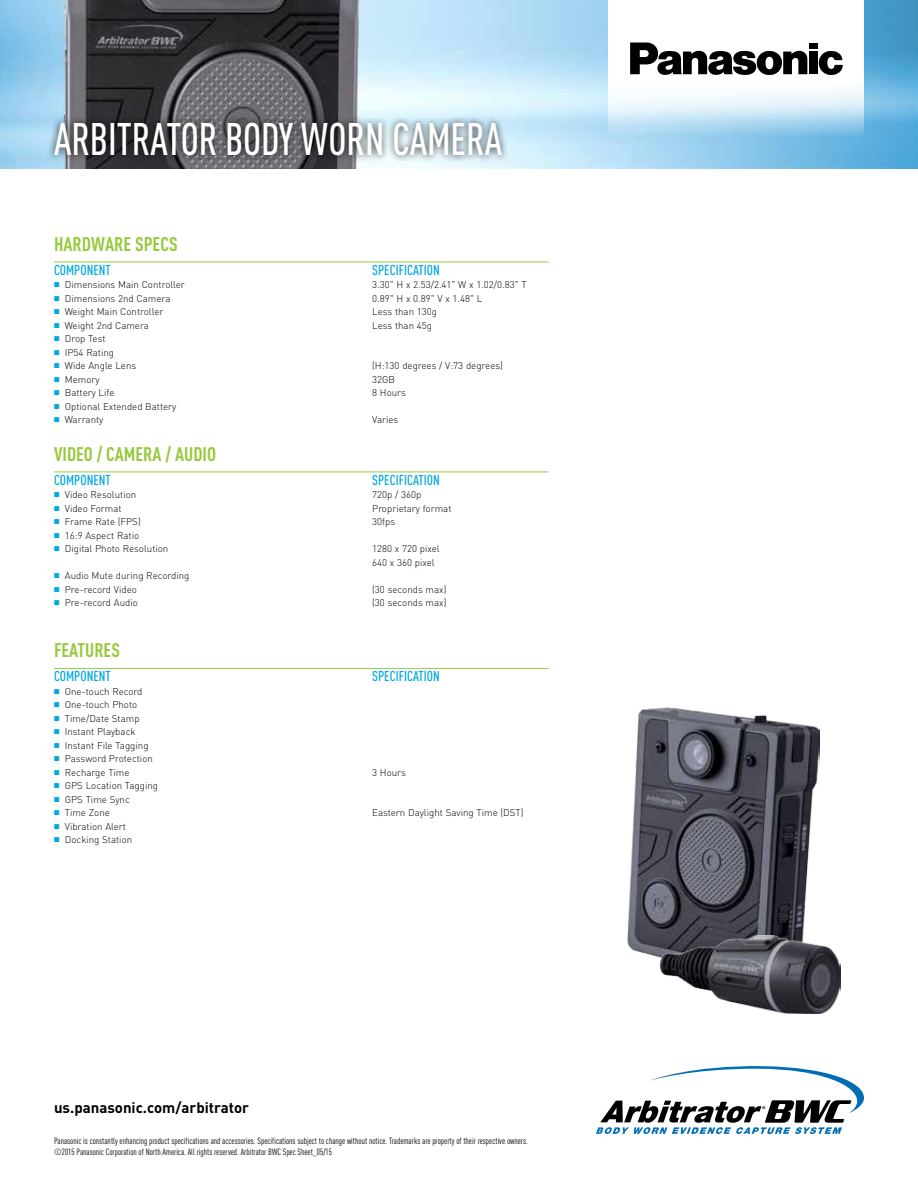
<style>
.page{position:relative;width:918px;height:1188px;background:#fff}
.page>*{position:absolute;margin:0;border:0;box-sizing:border-box;transform-origin:0 0}
.t1{font:500 45px "DIN Cond";color:#fff;scale:.91 1}
.t2{font:700 19.5px "DIN Cond";color:#97c93d}
.t3{font:700 15px "DIN";color:#000}
.t4{font:500 14.1px "DIN Cond";color:#00a8e1}
.t5{font:300 9.75px/13.5px "DIN";color:#000}
.t6{font:9px/10.5px "DIN Cond";color:#000}
.s1{color:#00a8e1}
</style>
<div class="page">
<img style="left:0;top:0;width:918px;height:169px">
<hr style="left:54px;top:262px;width:495px;height:1px;background:#97c93d">
<hr style="left:54px;top:471px;width:495px;height:1px;background:#97c93d">
<hr style="left:54px;top:668px;width:495px;height:1px;background:#97c93d">
<svg style="left:609px;top:0;width:255px;height:138px"></svg>
<svg style="left:819px;top:51px;width:24px;height:24px"></svg>
<div style="left:809px;top:43px;width:9px;height:5px;background:#000"></div>
<div style="left:809px;top:52px;width:9px;height:22px;background:#000"></div>
<svg style="left:630px;top:43px;width:177px;height:32px"></svg>
<div style="left:46px;top:115px;width:464px;height:48px;background:#000;opacity:.79"></div>
<img style="left:627px;top:707px;width:192px;height:264px">
<img style="left:661px;top:936px;width:179px;height:78px">
<svg style="left:596px;top:1066px;width:268px;height:68px"></svg>
<h1 class="t1" style="left:54px;top:113px;width:494px">ARBITRATOR BODY WORN CAMERA</h1>
<h2 class="t2" style="left:54px;top:232px;width:125px">HARDWARE SPECS</h2>
<h3 class="t4" style="left:54px;top:261px;width:58px">COMPONENT</h3>
<h3 class="t4" style="left:372px;top:261px;width:69px">SPECIFICATION</h3>
<p class="t5" style="left:54px;top:278px;width:132px"><span class="s1">■</span> Dimensions Main Controller</p>
<p class="t5" style="left:372px;top:278px;width:156px">3.30" H x 2.53/2.41" W x 1.02/0.83" T</p>
<p class="t5" style="left:54px;top:291px;width:118px"><span class="s1">■</span> Dimensions 2nd Camera</p>
<p class="t5" style="left:372px;top:291px;width:112px">0.89" H x 0.89" V x 1.48" L</p>
<p class="t5" style="left:54px;top:305px;width:111px"><span class="s1">■</span> Weight Main Controller</p>
<p class="t5" style="left:372px;top:305px;width:66px">Less than 130g</p>
<p class="t5" style="left:54px;top:318px;width:97px"><span class="s1">■</span> Weight 2nd Camera</p>
<p class="t5" style="left:372px;top:318px;width:61px">Less than 45g</p>
<p class="t5" style="left:54px;top:332px;width:53px"><span class="s1">■</span> Drop Test</p>
<p class="t5" style="left:54px;top:345px;width:62px"><span class="s1">■</span> IP54 Rating</p>
<p class="t5" style="left:54px;top:359px;width:84px"><span class="s1">■</span> Wide Angle Lens</p>
<p class="t5" style="left:372px;top:359px;width:132px">(H:130 degrees / V:73 degrees)</p>
<p class="t5" style="left:54px;top:372px;width:47px"><span class="s1">■</span> Memory</p>
<p class="t5" style="left:372px;top:372px;width:24px">32GB</p>
<p class="t5" style="left:54px;top:386px;width:62px"><span class="s1">■</span> Battery Life</p>
<p class="t5" style="left:372px;top:386px;width:35px">8 Hours</p>
<p class="t5" style="left:54px;top:399px;width:124px"><span class="s1">■</span> Optional Extended Battery</p>
<p class="t5" style="left:54px;top:413px;width:51px"><span class="s1">■</span> Warranty</p>
<p class="t5" style="left:372px;top:413px;width:28px">Varies</p>
<h2 class="t2" style="left:54px;top:442px;width:164px">VIDEO / CAMERA / AUDIO</h2>
<h3 class="t4" style="left:54px;top:471px;width:58px">COMPONENT</h3>
<h3 class="t4" style="left:372px;top:471px;width:69px">SPECIFICATION</h3>
<p class="t5" style="left:54px;top:488px;width:84px"><span class="s1">■</span> Video Resolution</p>
<p class="t5" style="left:372px;top:488px;width:51px">720p / 360p</p>
<p class="t5" style="left:54px;top:501px;width:69px"><span class="s1">■</span> Video Format</p>
<p class="t5" style="left:372px;top:501px;width:81px">Proprietary format</p>
<p class="t5" style="left:54px;top:515px;width:88px"><span class="s1">■</span> Frame Rate (FPS)</p>
<p class="t5" style="left:372px;top:515px;width:25px">30fps</p>
<p class="t5" style="left:54px;top:528px;width:87px"><span class="s1">■</span> 16:9 Aspect Ratio</p>
<p class="t5" style="left:54px;top:542px;width:116px"><span class="s1">■</span> Digital Photo Resolution</p>
<p class="t5" style="left:372px;top:542px;width:69px">1280 x 720 pixel<br>640 x 360 pixel</p>
<p class="t5" style="left:54px;top:569px;width:137px"><span class="s1">■</span> Audio Mute during Recording</p>
<p class="t5" style="left:54px;top:582px;width:84px"><span class="s1">■</span> Pre-record Video</p>
<p class="t5" style="left:372px;top:582px;width:76px">(30 seconds max)</p>
<p class="t5" style="left:54px;top:596px;width:85px"><span class="s1">■</span> Pre-record Audio</p>
<p class="t5" style="left:372px;top:596px;width:76px">(30 seconds max)</p>
<h2 class="t2" style="left:54px;top:638px;width:67px">FEATURES</h2>
<h3 class="t4" style="left:54px;top:668px;width:58px">COMPONENT</h3>
<h3 class="t4" style="left:372px;top:668px;width:69px">SPECIFICATION</h3>
<p class="t5" style="left:54px;top:684px;width:90px"><span class="s1">■</span> One-touch Record</p>
<p class="t5" style="left:54px;top:698px;width:85px"><span class="s1">■</span> One-touch Photo</p>
<p class="t5" style="left:54px;top:711px;width:87px"><span class="s1">■</span> Time/Date Stamp</p>
<p class="t5" style="left:54px;top:725px;width:83px"><span class="s1">■</span> Instant Playback</p>
<p class="t5" style="left:54px;top:738px;width:96px"><span class="s1">■</span> Instant File Tagging</p>
<p class="t5" style="left:54px;top:752px;width:100px"><span class="s1">■</span> Password Protection</p>
<p class="t5" style="left:54px;top:765px;width:77px"><span class="s1">■</span> Recharge Time</p>
<p class="t5" style="left:372px;top:765px;width:35px">3 Hours</p>
<p class="t5" style="left:54px;top:779px;width:106px"><span class="s1">■</span> GPS Location Tagging</p>
<p class="t5" style="left:54px;top:792px;width:77px"><span class="s1">■</span> GPS Time Sync</p>
<p class="t5" style="left:54px;top:806px;width:57px"><span class="s1">■</span> Time Zone</p>
<p class="t5" style="left:372px;top:806px;width:153px">Eastern Daylight Saving Time (DST)</p>
<p class="t5" style="left:54px;top:819px;width:74px"><span class="s1">■</span> Vibration Alert</p>
<p class="t5" style="left:54px;top:833px;width:80px"><span class="s1">■</span> Docking Station</p>
<h3 class="t3" style="left:54px;top:1098px;width:197px">us.panasonic.com/arbitrator</h3>
<p class="t6" style="left:54px;top:1136px;width:475px">Panasonic is constantly enhancing product specifications and accessories. Specifications subject to change without notice. Trademarks are property of their respective owners. ©2015 Panasonic Corporation of North America. All rights reserved. Arbitrator BWC Spec Sheet_05/15</p>
</div>
